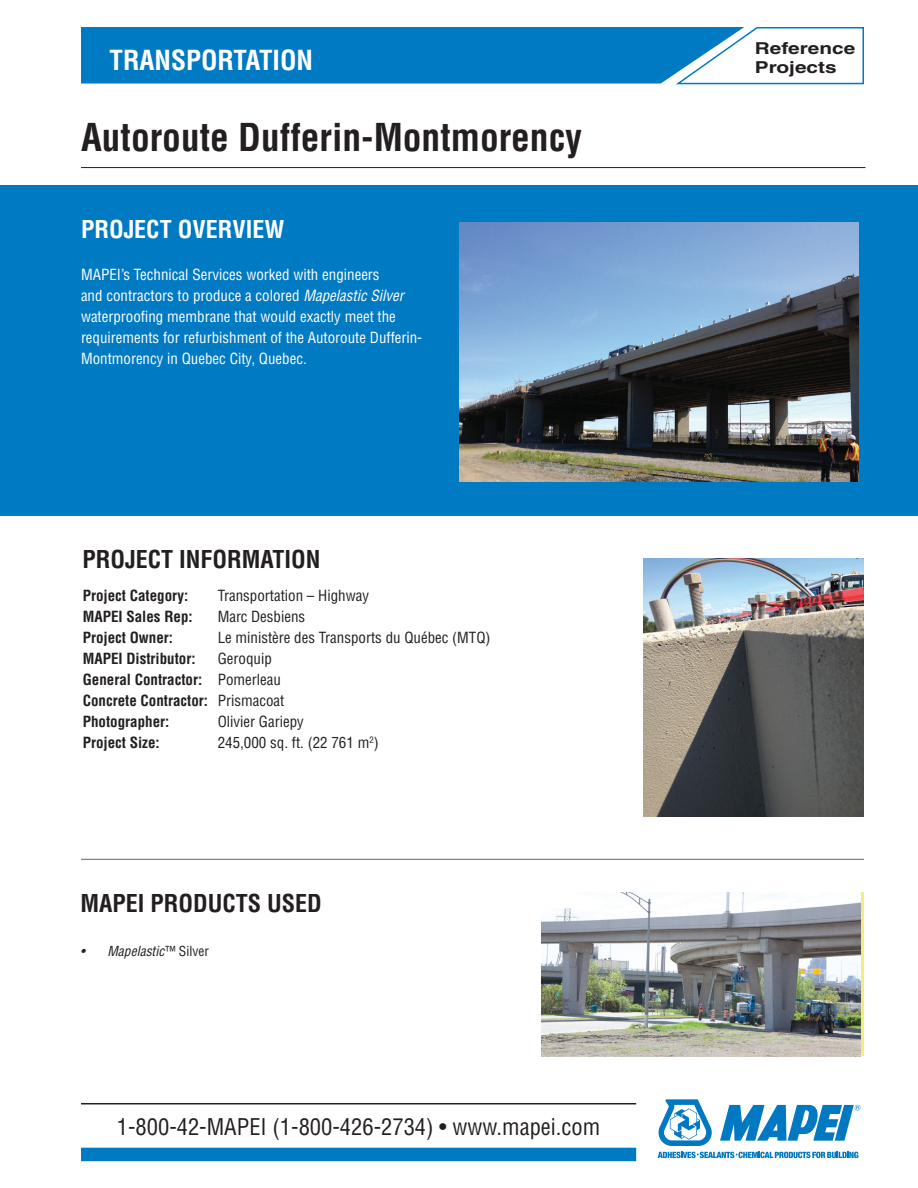
<style>
.page{position:relative;width:918px;height:1188px;background:#fff}
.page>*{position:absolute;margin:0;border:0;box-sizing:border-box;transform-origin:0 0}
.t1{font:700 condensed 37.5px "Helvetica LT";color:#231f20}
.t2{font:700 condensed 27px "Helvetica LT";color:#fff}
.t3{font:700 condensed 24px "Helvetica LT";color:#231f20}
.t4{font:700 condensed 24px "Helvetica LT";color:#fff}
.t5{font:condensed 22.5px "Helvetica LT";color:#231f20}
.t6{font:700 16.5px/19.6px "Helvetica LT";color:#231f20;scale:1.27 1}
.t7{font:condensed 15px/21px "Helvetica LT";color:#fff}
.t8{font:700 condensed 15px/21px "Helvetica LT";color:#231f20}
.t9{font:condensed 15px "Helvetica LT";color:#231f20}
.t10{font:italic condensed 13.5px "Helvetica LT";color:#231f20}
.s1{font-style:italic}
.s2{font-weight:400}
.s3{font-style:normal}
</style>
<div class="page">
<hr style="left:81px;top:167px;width:785px;height:1px;background:#231f20">
<div style="left:0;top:185px;width:918px;height:331px;background:#007ac2"></div>
<hr style="left:81px;top:859px;width:783px;height:1px;background:#5c666f">
<svg style="left:81px;top:27px;width:783px;height:58px"></svg>
<hr style="left:81px;top:1103px;width:555px;height:1px;background:#231f20">
<div style="left:81px;top:1148px;width:555px;height:13px;background:#007ac2"></div>
<svg style="left:658px;top:1152px;width:200px;height:6px"></svg>
<svg style="left:659px;top:1099px;width:53px;height:47px"></svg>
<svg style="left:720px;top:1105px;width:140px;height:36px"></svg>
<img style="left:542px;top:892px;width:318px;height:164px">
<img style="left:643px;top:558px;width:221px;height:259px">
<img style="left:460px;top:222px;width:399px;height:259px">
<h2 class="t2" style="left:110px;top:43px;width:205px">TRANSPORTATION</h2>
<h1 class="t1" style="left:81px;top:114px;width:503px">Autoroute Dufferin-Montmorency</h1>
<h3 class="t4" style="left:81px;top:214px;width:205px">PROJECT OVERVIEW</h3>
<p class="t7" style="left:81px;top:264px;width:343px">MAPEI’s Technical Services worked with engineers<br>and contractors to produce a colored <span class="s1">Mapelastic Silver </span>waterproofing membrane that would exactly meet the requirements for refurbishment of the Autoroute Dufferin-Montmorency in Quebec City, Quebec.</p>
<h3 class="t3" style="left:82px;top:544px;width:240px">PROJECT INFORMATION</h3>
<p class="t8" style="left:83px;top:585px;width:107px">Project Category:</p>
<p class="t9" style="left:218px;top:586px;width:153px">Transportation – Highway</p>
<p class="t8" style="left:83px;top:606px;width:112px">MAPEI Sales Rep:</p>
<p class="t9" style="left:218px;top:607px;width:89px">Marc Desbiens</p>
<p class="t8" style="left:83px;top:627px;width:92px">Project Owner:</p>
<p class="t9" style="left:218px;top:628px;width:274px">Le ministère des Transports du Québec (MTQ)</p>
<p class="t8" style="left:83px;top:648px;width:114px">MAPEI Distributor:</p>
<p class="t8" style="left:83px;top:648px;width:203px;text-indent:135px"><span class="s2">Geroquip<br></span>General Contractor: <span class="s2">Pomerleau<br></span>Concrete Contractor: <span class="s2">Prismacoat<br></span>Photographer:</p>
<p class="t9" style="left:218px;top:712px;width:88px">Olivier Gariepy</p>
<p class="t8" style="left:83px;top:732px;width:79px">Project Size:</p>
<p class="t9" style="left:218px;top:733px;width:163px">245,000 sq. ft. (22 761 m<sup>2</sup>)</p>
<h3 class="t3" style="left:80px;top:888px;width:243px">MAPEI PRODUCTS USED</h3>
<p class="t10" style="left:80px;top:943px;width:130px">• Mapelastic<span class="s3">™ Silver</span></p>
<h3 class="t5" style="left:117px;top:1112px;width:485px">1-800-42-MAPEI (1-800-426-2734) • www.mapei.com</h3>
<p class="t6" style="left:755px;top:38px;width:81px">Reference<br>Projects</p>
</div>
